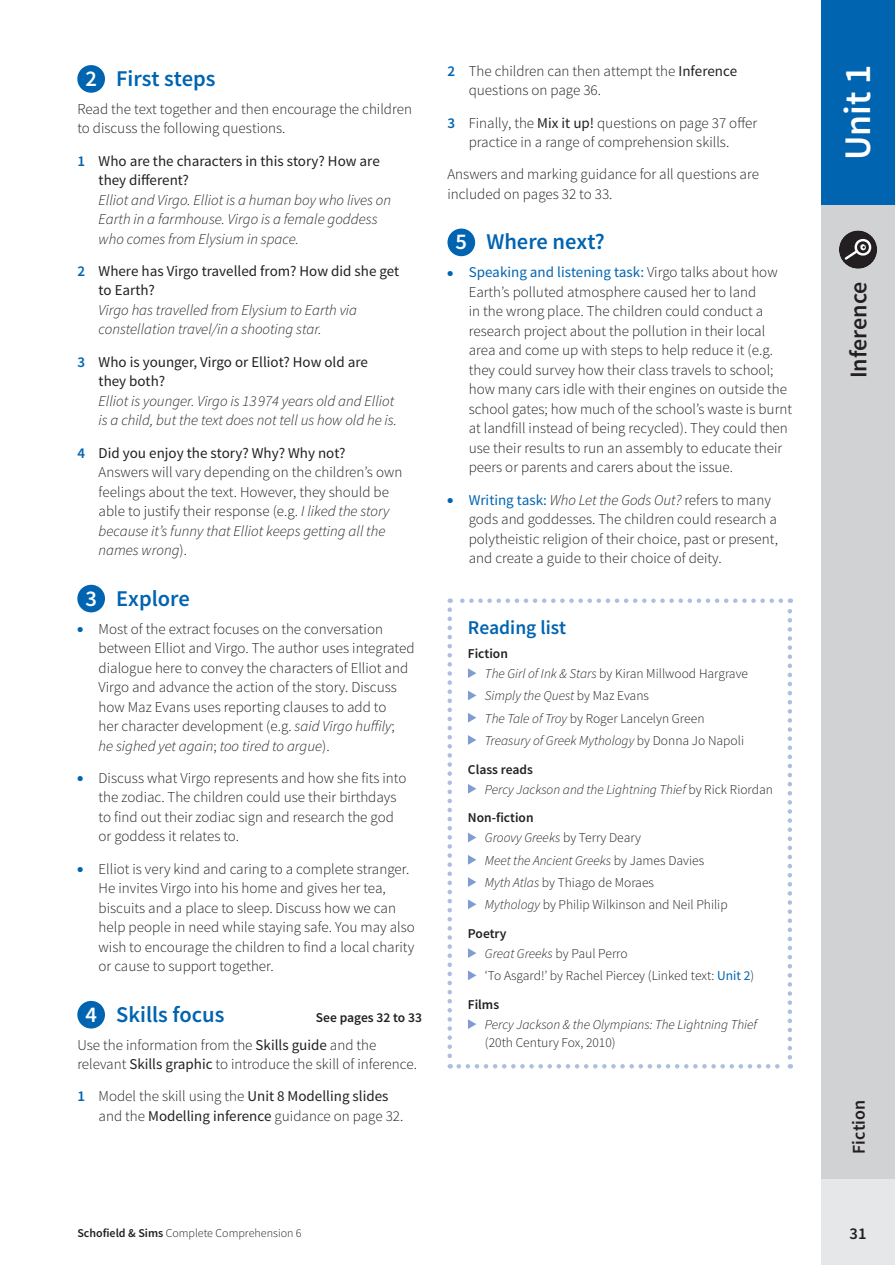
<style>
.page{position:relative;width:895px;height:1265px;background:#fff}
.page>*{position:absolute;margin:0;border:0;box-sizing:border-box;transform-origin:0 0}
.t1{font:600 37.5px "Source Sans Pro";color:#fff}
.t2{font:600 24px "Source Sans Pro";color:#231f20}
.t3{font:600 22.5px "Source Sans Pro";color:#0164b1}
.t4{font:600 19.5px "Source Sans Pro";color:#0164b1}
.t5{font:600 18px "Source Sans Pro";color:#231f20}
.t6{font:600 16.5px "Source Sans Pro";color:#231f20}
.t7{font:300 15px/19.5px "Source Sans Pro";color:#231f20}
.t8{font:italic 300 15px/19.5px "Source Sans Pro";color:#231f20}
.t9{font:15px/19.5px "Source Sans Pro";color:#231f20}
.t10{font:italic 300 13.5px/20.1px "Source Sans Pro";color:#231f20}
.t11{font:300 13.5px/22.2px "Source Sans Pro";color:#231f20}
.t12{font:600 13.5px "Source Sans Pro";color:#231f20}
.t13{font:300 12px "Source Sans Pro";color:#231f20}
.s1{color:#fff}
.s2{font-weight:600;color:#0164b1}
.s3{font-weight:400}
.s4{font-style:italic}
.s5{color:#0164b1}
.s6{font-weight:400;color:#0164b1}
.s7{font-weight:600}
.s8{font-style:normal}
.s9{font-weight:600;font-style:normal}
</style>
<div class="page">
<div style="left:821px;top:205px;width:73px;height:974px;background:#d1d2d4"></div>
<div style="left:821px;top:0;width:73px;height:205px;background:#0164b1"></div>
<div style="left:821px;top:1179px;width:73px;height:85px;background:#e6e7e9"></div>
<div style="left:838px;top:230px;width:39px;height:39px;background:#231f20;border-radius:50%"></div>
<svg style="left:844px;top:238px;width:28px;height:22px"></svg>
<svg style="left:468px;top:668px;width:8px;height:10px"></svg>
<svg style="left:468px;top:690px;width:8px;height:10px"></svg>
<svg style="left:468px;top:713px;width:8px;height:9px"></svg>
<svg style="left:468px;top:735px;width:8px;height:9px"></svg>
<svg style="left:468px;top:784px;width:8px;height:9px"></svg>
<svg style="left:468px;top:832px;width:8px;height:10px"></svg>
<svg style="left:468px;top:855px;width:8px;height:9px"></svg>
<svg style="left:468px;top:877px;width:8px;height:10px"></svg>
<svg style="left:468px;top:899px;width:8px;height:10px"></svg>
<svg style="left:468px;top:948px;width:8px;height:10px"></svg>
<svg style="left:468px;top:970px;width:8px;height:10px"></svg>
<svg style="left:468px;top:1019px;width:8px;height:10px"></svg>
<svg style="left:447px;top:609px;width:5px;height:459px"></svg>
<svg style="left:458px;top:1064px;width:332px;height:4px"></svg>
<svg style="left:787px;top:598px;width:5px;height:459px"></svg>
<svg style="left:449px;top:598px;width:331px;height:5px"></svg>
<div style="left:447px;top:228px;width:28px;height:28px;background:#0164b1;border-radius:50%"></div>
<div style="left:77px;top:65px;width:28px;height:28px;background:#0164b1;border-radius:50%"></div>
<div style="left:77px;top:584px;width:28px;height:28px;background:#0164b1;border-radius:50%"></div>
<div style="left:77px;top:1000px;width:28px;height:28px;background:#0164b1;border-radius:50%"></div>
<h3 class="t3" style="left:85px;top:64px;width:132px"><span class="s1">2</span> First steps</h3>
<p class="t7" style="left:77px;top:99px;width:336px">Read the text together and then encourage the children to discuss the following questions.</p>
<p class="t9" style="left:99px;top:151px;width:283px;text-indent:-21px"><span class="s2">1</span> Who are the characters in this story? How are they different?</p>
<p class="t8" style="left:99px;top:190px;width:294px">Elliot and Virgo. Elliot is a human boy who lives on<br>Earth in a farmhouse. Virgo is a female goddess who comes from Elysium in space.</p>
<p class="t9" style="left:99px;top:261px;width:302px;text-indent:-21px"><span class="s2">2</span> Where has Virgo travelled from? How did she get to Earth?</p>
<p class="t8" style="left:99px;top:300px;width:260px">Virgo has travelled from Elysium to Earth via constellation travel/in a shooting star.</p>
<p class="t9" style="left:99px;top:352px;width:271px;text-indent:-21px"><span class="s2">3</span> Who is younger, Virgo or Elliot? How old are they both?</p>
<p class="t8" style="left:99px;top:391px;width:300px">Elliot is younger. Virgo is 13 974 years old and Elliot is a child, but the text does not tell us how old he is.</p>
<p class="t7" style="left:99px;top:443px;width:305px;text-indent:-21px"><span class="s2">4</span> <span class="s3">Did you enjoy the story? Why? Why not?<br></span>Answers will vary depending on the children’s own feelings about the text. However, they should be able to justify their response (e.g. <span class="s4">I liked the story because it’s funny that Elliot keeps getting all the names wrong</span>).</p>
<h3 class="t3" style="left:85px;top:584px;width:106px"><span class="s1">3</span> Explore</h3>
<p class="t7" style="left:99px;top:619px;width:317px;text-indent:-21px"><span class="s5">●</span> Most of the extract focuses on the conversation between Elliot and Virgo. The author uses integrated dialogue here to convey the characters of Elliot and Virgo and advance the action of the story. Discuss how Maz Evans uses reporting clauses to add to<br>her character development (e.g. <span class="s4">said Virgo huffily</span>;<br><span class="s4">he sighed yet again</span>; <span class="s4">too tired to argue</span>).</p>
<p class="t7" style="left:99px;top:768px;width:309px;text-indent:-21px"><span class="s5">●</span> Discuss what Virgo represents and how she fits into the zodiac. The children could use their birthdays to find out their zodiac sign and research the god or goddess it relates to.</p>
<p class="t7" style="left:99px;top:859px;width:318px;text-indent:-21px"><span class="s5">●</span> Elliot is very kind and caring to a complete stranger.<br>He invites Virgo into his home and gives her tea, biscuits and a place to sleep. Discuss how we can help people in need while staying safe. You may also wish to encourage the children to find a local charity or cause to support together.</p>
<h3 class="t3" style="left:85px;top:999px;width:141px"><span class="s1">4</span> Skills focus</h3>
<p class="t12" style="left:316px;top:1008px;width:107px">See pages 32 to 33</p>
<p class="t7" style="left:77px;top:1034px;width:341px">Use the information from the <span class="s3">Skills guide</span> and the relevant <span class="s3">Skills graphic</span> to introduce the skill of inference.</p>
<p class="t7" style="left:99px;top:1086px;width:306px;text-indent:-21px"><span class="s2">1</span> Model the skill using the <span class="s3">Unit 8 Modelling slides </span>and the <span class="s3">Modelling inference</span> guidance on page 32.</p>
<p class="t7" style="left:468px;top:61px;width:270px;text-indent:-21px"><span class="s2">2</span> The children can then attempt the <span class="s3">Inference </span>questions on page 36.</p>
<p class="t7" style="left:447px;top:113px;width:311px;text-align:center"><span class="s2">3</span> Finally, the <span class="s3">Mix it up!</span> questions on page 37 offer practice in a range of comprehension skills.</p>
<p class="t7" style="left:447px;top:165px;width:313px">Answers and marking guidance for all questions are included on pages 32 to 33.</p>
<h3 class="t3" style="left:455px;top:228px;width:151px"><span class="s1">5</span> Where next?</h3>
<p class="t7" style="left:468px;top:263px;width:325px;text-indent:-21px"><span class="s5">●</span> <span class="s6">Speaking and listening task:</span> Virgo talks about how Earth’s polluted atmosphere caused her to land<br>in the wrong place. The children could conduct a research project about the pollution in their local area and come up with steps to help reduce it (e.g. they could survey how their class travels to school; how many cars idle with their engines on outside the school gates; how much of the school’s waste is burnt at landfill instead of being recycled). They could then use their results to run an assembly to educate their peers or parents and carers about the issue.</p>
<p class="t7" style="left:468px;top:490px;width:311px;text-indent:-21px"><span class="s5">●</span> <span class="s6">Writing task:</span> <span class="s4">Who Let the Gods Out?</span> refers to many gods and goddesses. The children could research a polytheistic religion of their choice, past or present, and create a guide to their choice of deity.</p>
<h3 class="t4" style="left:468px;top:614px;width:100px">Reading list</h3>
<p class="t11" style="left:485px;top:643px;width:265px;line-height:20.1px;text-indent:-17px"><span class="s7">Fiction<br></span><span class="s4">The Girl of Ink &amp; Stars</span> by Kiran Millwood Hargrave</p>
<p class="t10" style="left:485px;top:684px;width:260px;line-height:22.2px">Simply the Quest <span class="s8">by Maz Evans<br></span>The Tale of Troy <span class="s8">by Roger Lancelyn Green<br></span>Treasury of Greek Mythology <span class="s8">by Donna Jo Napoli</span></p>
<p class="t10" style="left:485px;top:759px;width:289px;text-indent:-17px"><span class="s9">Class reads<br></span>Percy Jackson and the Lightning Thief <span class="s8">by Rick Riordan</span></p>
<p class="t10" style="left:485px;top:807px;width:157px;text-indent:-17px"><span class="s9">Non-fiction<br></span>Groovy Greeks <span class="s8">by Terry Deary</span></p>
<p class="t11" style="left:485px;top:849px;width:244px"><span class="s4">Meet the Ancient Greeks</span> by James Davies<br><span class="s4">Myth Atlas</span> by Thiago de Moraes<br><span class="s4">Mythology</span> by Philip Wilkinson and Neil Philip</p>
<p class="t10" style="left:485px;top:923px;width:144px;text-indent:-17px"><span class="s9">Poetry<br></span>Great Greeks <span class="s8">by Paul Perro</span></p>
<p class="t11" style="left:468px;top:961px;width:288px;line-height:28.7px;text-indent:17px">‘To Asgard!’ by Rachel Piercey (Linked text: <span class="s6">Unit 2</span>)<br><span class="s7">Films</span></p>
<p class="t10" style="left:485px;top:1014px;width:273px">Percy Jackson &amp; the Olympians: The Lightning Thief</p>
<p class="t11" style="left:485px;top:1031px;width:132px">(20th Century Fox, 2010)</p>
<h1 class="t1" style="left:834px;top:160px;width:97px;rotate:-90deg">Unit 1</h1>
<h2 class="t2" style="left:843px;top:378px;width:98px;rotate:-90deg">Inference</h2>
<p class="t5" style="left:847px;top:1153px;width:55px;rotate:-90deg">Fiction</p>
<p class="t13" style="left:77px;top:1225px;width:226px"><span class="s7">Schofield &amp; Sims</span> Complete Comprehension 6</p>
<p class="t6" style="left:849px;top:1222px;width:18px">31</p>
</div>
